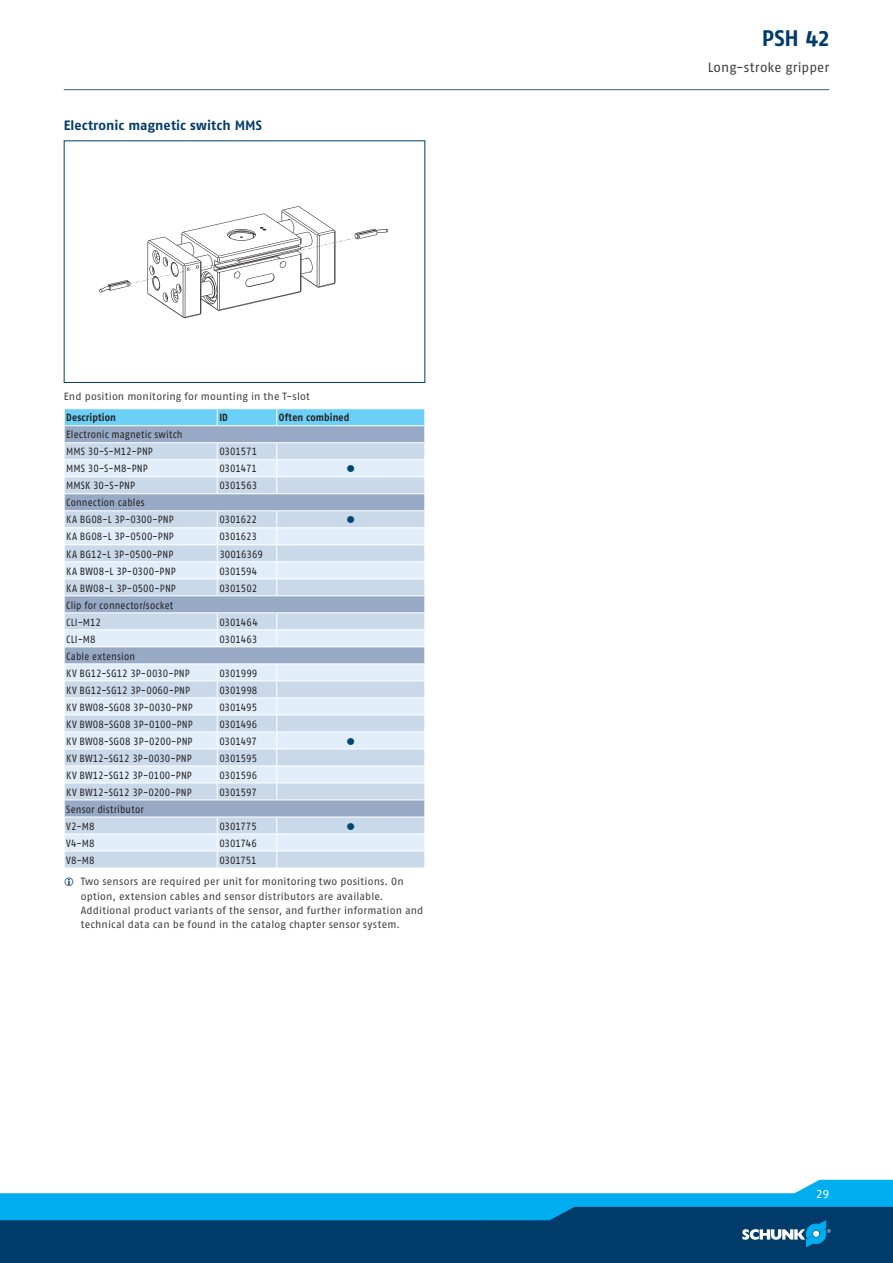
<style>
.page{position:relative;width:893px;height:1263px;background:#fff}
.page>*{position:absolute;margin:0;border:0;box-sizing:border-box;transform-origin:0 0}
.t1{font:700 22.5px "SCHUNK Fago Pro";color:#003b69}
.t2{font:700 13.5px "SCHUNK Fago Pro";letter-spacing:.005em;color:#003b69}
.t3{font:13.5px "SCHUNK Fago Pro";letter-spacing:.005em;color:#3e3e3f}
.t4{font:12px "SCHUNK Fago Pro";color:#fff}
.t5{font:10.5px/17px "SCHUNK Fago Pro";letter-spacing:.005em;color:#231f20;scale:.9 1}
.t6{font:10.5px/14.2px "SCHUNK Fago Pro";letter-spacing:.015em;color:#3e3e3f}
.t7{font:10.5px "SCHUNK Fago Pro";letter-spacing:-.015em;color:#231f20;scale:.9 1}
.t8{font:700 10.5px "SCHUNK Fago Pro";letter-spacing:.015em;color:#231f20;scale:.9 1}
.t9{font:10.5px "SCHUNK Fago Pro";color:#004775}
</style>
<div class="page">
<div style="left:0;top:1202px;width:893px;height:61px;background:#003b69"></div>
<svg style="left:0;top:1180px;width:893px;height:67px"></svg>
<hr style="left:64px;top:89px;width:765px;height:1px;background:#35628d">
<div style="left:64px;top:140px;width:361px;height:243px;border:1px solid #003b69"></div>
<img style="left:99px;top:206px;width:290px;height:113px">
<svg style="left:64px;top:409px;width:361px;height:459px;background:#c8d9e9"></svg>
<hr style="left:64px;top:817px;width:153px;height:1px;background:#fff">
<hr style="left:217px;top:817px;width:60px;height:1px;background:#fff">
<hr style="left:277px;top:817px;width:148px;height:1px;background:#fff">
<p class="t2" style="left:64px;top:117px;width:200px">Electronic magnetic switch MMS</p>
<p class="t6" style="left:64px;top:389px;width:248px">End position monitoring for mounting in the T-slot</p>
<p class="t8" style="left:66px;top:411px;width:57px">Description</p>
<p class="t8" style="left:219px;top:411px;width:11px">ID</p>
<p class="t8" style="left:279px;top:411px;width:80px">Often combined</p>
<p class="t5" style="left:66px;top:426px;width:131px">Electronic magnetic switch<br>MMS 30-S-M12-PNP</p>
<p class="t5" style="left:219px;top:443px;width:44px">0301571</p>
<p class="t5" style="left:66px;top:460px;width:92px">MMS 30-S-M8-PNP</p>
<p class="t5" style="left:219px;top:460px;width:43px">0301471</p>
<p class="t9" style="left:346px;top:462px;width:10px">●</p>
<p class="t5" style="left:66px;top:477px;width:78px">MMSK 30-S-PNP</p>
<p class="t5" style="left:219px;top:477px;width:44px">0301563</p>
<p class="t5" style="left:66px;top:494px;width:121px">Connection cables<br>KA BG08-L 3P-0300-PNP</p>
<p class="t7" style="left:219px;top:513px;width:43px">0301622</p>
<p class="t9" style="left:346px;top:513px;width:10px">●</p>
<p class="t5" style="left:66px;top:528px;width:121px">KA BG08-L 3P-0500-PNP</p>
<p class="t7" style="left:219px;top:530px;width:43px">0301623</p>
<p class="t5" style="left:66px;top:545px;width:120px">KA BG12-L 3P-0500-PNP</p>
<p class="t5" style="left:219px;top:545px;width:50px">30016369</p>
<p class="t5" style="left:66px;top:562px;width:123px">KA BW08-L 3P-0300-PNP</p>
<p class="t5" style="left:219px;top:562px;width:44px">0301594</p>
<p class="t5" style="left:66px;top:579px;width:123px">KA BW08-L 3P-0500-PNP</p>
<p class="t5" style="left:219px;top:579px;width:44px">0301502</p>
<p class="t5" style="left:66px;top:596px;width:120px">Clip for connector/socket<br>CLI-M12</p>
<p class="t5" style="left:219px;top:613px;width:44px">0301464</p>
<p class="t5" style="left:66px;top:630px;width:34px">CLI-M8</p>
<p class="t5" style="left:219px;top:630px;width:44px">0301463</p>
<p class="t5" style="left:66px;top:647px;width:139px">Cable extension<br>KV BG12-SG12 3P-0030-PNP</p>
<p class="t5" style="left:219px;top:664px;width:44px">0301999</p>
<p class="t5" style="left:66px;top:681px;width:139px">KV BG12-SG12 3P-0060-PNP</p>
<p class="t5" style="left:219px;top:681px;width:44px">0301998</p>
<p class="t5" style="left:66px;top:698px;width:142px">KV BW08-SG08 3P-0030-PNP</p>
<p class="t5" style="left:219px;top:698px;width:44px">0301495</p>
<p class="t5" style="left:66px;top:715px;width:142px">KV BW08-SG08 3P-0100-PNP</p>
<p class="t5" style="left:219px;top:715px;width:44px">0301496</p>
<p class="t5" style="left:66px;top:732px;width:142px">KV BW08-SG08 3P-0200-PNP</p>
<p class="t7" style="left:219px;top:735px;width:43px">0301497</p>
<p class="t9" style="left:346px;top:735px;width:10px">●</p>
<p class="t5" style="left:66px;top:749px;width:141px">KV BW12-SG12 3P-0030-PNP</p>
<p class="t5" style="left:219px;top:749px;width:44px">0301595</p>
<p class="t5" style="left:66px;top:766px;width:141px">KV BW12-SG12 3P-0100-PNP</p>
<p class="t5" style="left:219px;top:766px;width:44px">0301596</p>
<p class="t5" style="left:66px;top:783px;width:141px">KV BW12-SG12 3P-0200-PNP</p>
<p class="t7" style="left:219px;top:786px;width:43px">0301597</p>
<p class="t5" style="left:66px;top:800px;width:88px">Sensor distributor<br>V2-M8</p>
<p class="t5" style="left:219px;top:817px;width:43px">0301775</p>
<p class="t9" style="left:346px;top:820px;width:10px">●</p>
<p class="t5" style="left:66px;top:834px;width:33px">V4-M8</p>
<p class="t5" style="left:219px;top:834px;width:43px">0301746</p>
<p class="t5" style="left:66px;top:851px;width:33px">V8-M8</p>
<p class="t7" style="left:219px;top:854px;width:43px">0301751</p>
<p class="t6" style="left:81px;top:874px;width:344px">Two sensors are required per unit for monitoring two positions. On option, extension cables and sensor distributors are available.<br>Additional product variants of the sensor, and further information and technical data can be found in the catalog chapter sensor system.</p>
<h1 class="t1" style="left:762px;top:24px;width:69px">PSH 42</h1>
<p class="t3" style="left:708px;top:60px;width:123px">Long-stroke gripper</p>
<p class="t4" style="left:817px;top:1186px;width:14px">29</p>
</div>
